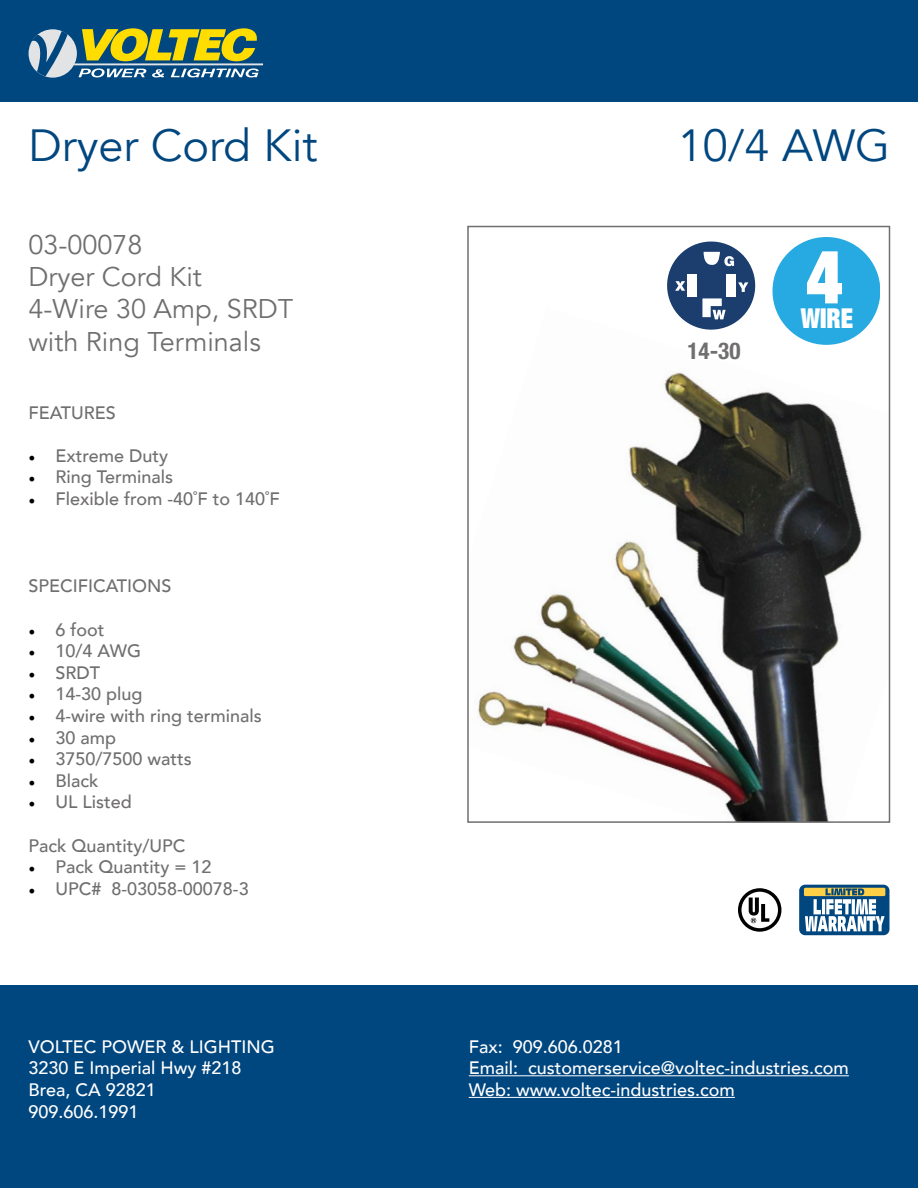
<style>
.page{position:relative;width:918px;height:1188px;background:#fff}
.page>*{position:absolute;margin:0;border:0;box-sizing:border-box;transform-origin:0 0}
.t1{font:900 expanded 75px "Helvetica Neue";color:#fff;scale:.92 1}
.t2{font:45px "Avenir";color:#00467f}
.t3{font:900 expanded 27.45px "Helvetica Neue";color:#fff;scale:.9 1}
.t4{font:27px "Avenir";color:#706e6e}
.t5{font:700 condensed 23.1px "Helvetica Neue";color:#706e6e}
.t6{font:500 18px "Avenir";color:#706e6e}
.t7{font:500 18px "Avenir";color:#fff}
.s1{font-family:"Minion Pro";font-weight:400;color:#000}
</style>
<div class="page">
<div style="left:0;top:0;width:918px;height:102px;background:#00467f"></div>
<div style="left:0;top:986px;width:918px;height:202px;background:#00467f"></div>
<hr style="left:74px;top:63px;width:189px;height:2px;background:#e2e3e4">
<svg style="left:29px;top:28px;width:230px;height:49px"></svg>
<hr style="left:469px;top:1075px;width:380px;height:1px;background:#fff">
<hr style="left:469px;top:1097px;width:266px;height:1px;background:#fff">
<img style="left:478px;top:308px;width:400px;height:512px">
<div style="left:467px;top:226px;width:423px;height:597px;border:2px solid #706e6e"></div>
<svg style="left:799px;top:885px;width:91px;height:50px"></svg>
<svg style="left:805px;top:888px;width:80px;height:43px"></svg>
<svg style="left:738px;top:888px;width:43px;height:44px"></svg>
<div style="left:775px;top:239px;width:103px;height:104px;background:#27aae1;border-radius:50%"></div>
<div style="left:773px;top:237px;width:107px;height:108px;border:4px solid #27aae1;border-radius:50%"></div>
<svg style="left:652px;top:241px;width:118px;height:103px"></svg>
<p class="t2" style="left:28px;top:118px;width:291px">Dryer Cord Kit</p>
<p class="t4" style="left:28px;top:228px;width:116px">03-00078</p>
<p class="t4" style="left:28px;top:261px;width:175px">Dryer Cord Kit</p>
<p class="t4" style="left:28px;top:293px;width:266px">4-Wire 30 Amp, SRDT</p>
<p class="t4" style="left:28px;top:325px;width:234px">with Ring Terminals</p>
<p class="t6" style="left:28px;top:397px;width:89px">FEATURES</p>
<p class="t6" style="left:28px;top:440px;width:141px"><span class="s1">•</span> Extreme Duty</p>
<p class="t6" style="left:28px;top:461px;width:146px"><span class="s1">•</span> Ring Terminals</p>
<p class="t6" style="left:28px;top:483px;width:253px"><span class="s1">•</span> Flexible from -40˚F to 140˚F</p>
<p class="t6" style="left:28px;top:571px;width:145px">SPECIFICATIONS</p>
<p class="t6" style="left:28px;top:614px;width:78px"><span class="s1">•</span> 6 foot</p>
<p class="t6" style="left:28px;top:635px;width:114px"><span class="s1">•</span> 10/4 AWG</p>
<p class="t6" style="left:28px;top:657px;width:73px"><span class="s1">•</span> SRDT</p>
<p class="t6" style="left:28px;top:679px;width:116px"><span class="s1">•</span> 14-30 plug</p>
<p class="t6" style="left:28px;top:700px;width:235px"><span class="s1">•</span> 4-wire with ring terminals</p>
<p class="t6" style="left:28px;top:722px;width:89px"><span class="s1">•</span> 30 amp</p>
<p class="t6" style="left:28px;top:743px;width:165px"><span class="s1">•</span> 3750/7500 watts</p>
<p class="t6" style="left:28px;top:765px;width:72px"><span class="s1">•</span> Black</p>
<p class="t6" style="left:28px;top:787px;width:105px"><span class="s1">•</span> UL Listed</p>
<p class="t6" style="left:28px;top:830px;width:159px">Pack Quantity/UPC</p>
<p class="t6" style="left:28px;top:851px;width:185px"><span class="s1">•</span> Pack Quantity = 12</p>
<p class="t6" style="left:28px;top:873px;width:222px"><span class="s1">•</span> UPC# 8-03058-00078-3</p>
<p class="t7" style="left:28px;top:1031px;width:248px">VOLTEC POWER &amp; LIGHTING</p>
<p class="t7" style="left:28px;top:1053px;width:215px">3230 E Imperial Hwy #218</p>
<p class="t7" style="left:28px;top:1074px;width:129px">Brea, CA 92821</p>
<p class="t7" style="left:28px;top:1096px;width:112px">909.606.1991</p>
<p class="t2" style="left:678px;top:118px;width:214px">10/4 AWG</p>
<h1 class="t1" style="left:807px;top:229px;width:41px">4</h1>
<p class="t5" style="left:687px;top:337px;width:55px">14-30</p>
<h3 class="t3" style="left:801px;top:301px;width:60px">WIRE</h3>
<p class="t7" style="left:469px;top:1031px;width:156px">Fax: 909.606.0281</p>
<p class="t7" style="left:469px;top:1053px;width:382px">Email: customerservice@voltec-industries.com</p>
<p class="t7" style="left:469px;top:1074px;width:268px">Web: www.voltec-industries.com</p>
</div>
